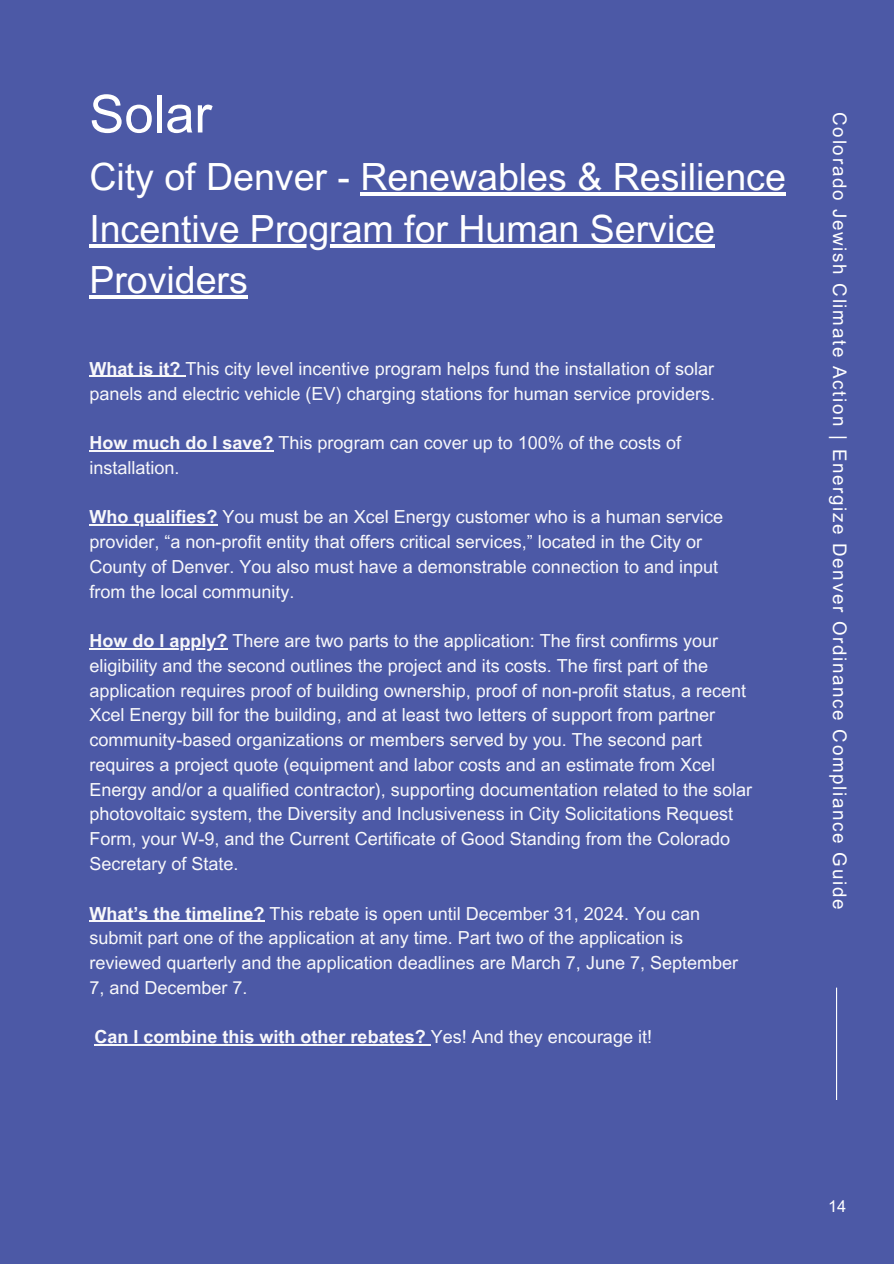
<style>
.page{position:relative;width:894px;height:1264px;background:#fff}
.page>*{position:absolute;margin:0;border:0;box-sizing:border-box;transform-origin:0 0}
.t1{font:52.5px "Arial MT Pro";color:#fff}
.t2{font:37.5px/51.8px "Arial MT Pro";color:#fff}
.t3{font:18.75px "Arial MT Pro";letter-spacing:.09em;color:#fff}
.t4{font:18px/24.8px "Arial MT Pro";color:#f8f8fa}
.t5{font:700 18px "Arial MT Pro";color:#f8f8fa}
.t6{font:16.35px "Arial MT Pro";color:#fff}
.s1{font-weight:700}
.s2{font-weight:400}
</style>
<div class="page">
<div style="left:0;top:0;width:893px;height:1263px;background:#4c59a6"></div>
<hr style="left:360px;top:192px;width:425px;height:3px;background:#fff">
<hr style="left:89px;top:244px;width:625px;height:3px;background:#fff">
<hr style="left:89px;top:296px;width:159px;height:3px;background:#fff">
<hr style="left:89px;top:376px;width:96px;height:1px;background:#f8f8fa">
<hr style="left:89px;top:450px;width:184px;height:1px;background:#f8f8fa">
<hr style="left:89px;top:524px;width:128px;height:1px;background:#f8f8fa">
<hr style="left:89px;top:648px;width:138px;height:1px;background:#f8f8fa">
<hr style="left:89px;top:920px;width:175px;height:1px;background:#f8f8fa">
<hr style="left:94px;top:1044px;width:336px;height:1px;background:#f8f8fa">
<hr style="left:835px;top:987px;width:1px;height:112px;background:#fff">
<h1 class="t1" style="left:89px;top:94px;width:124px">Solar</h1>
<h2 class="t2" style="left:89px;top:155px;width:697px">City of Denver - Renewables &amp; Resilience<br>Incentive Program for Human Service<br>Providers</h2>
<p class="t4" style="left:89px;top:358px;width:627px"><span class="s1">What is it?</span> This city level incentive program helps fund the installation of solar panels and electric vehicle (EV) charging stations for human service providers.</p>
<p class="t4" style="left:89px;top:432px;width:593px"><span class="s1">How much do I save?</span> This program can cover up to 100% of the costs of installation.</p>
<p class="t4" style="left:89px;top:507px;width:635px"><span class="s1">Who qualifies?</span> You must be an Xcel Energy customer who is a human service provider, “a non-profit entity that offers critical services,” located in the City or County of Denver. You also must have a demonstrable connection to and input from the local community.</p>
<p class="t4" style="left:89px;top:630px;width:664px"><span class="s1">How do I apply?</span> There are two parts to the application: The first confirms your eligibility and the second outlines the project and its costs. The first part of the application requires proof of building ownership, proof of non-profit status, a recent Xcel Energy bill for the building, and at least two letters of support from partner community-based organizations or members served by you. The second part requires a project quote (equipment and labor costs and an estimate from Xcel Energy and/or a qualified contractor), supporting documentation related to the solar photovoltaic system, the Diversity and Inclusiveness in City Solicitations Request Form, your W-9, and the Current Certificate of Good Standing from the Colorado Secretary of State.</p>
<p class="t4" style="left:89px;top:903px;width:650px"><span class="s1">What’s the timeline?</span> This rebate is open until December 31, 2024. You can submit part one of the application at any time. Part two of the application is reviewed quarterly and the application deadlines are March 7, June 7, September 7, and December 7.</p>
<p class="t5" style="left:94px;top:1030px;width:559px">Can I combine this with other rebates? <span class="s2">Yes! And they encourage it!</span></p>
<p class="t3" style="left:846px;top:112px;width:798px;rotate:90deg">Colorado Jewish Climate Action | Energize Denver Ordinance Compliance Guide</p>
<p class="t6" style="left:827px;top:1200px;width:20px">14</p>
</div>
